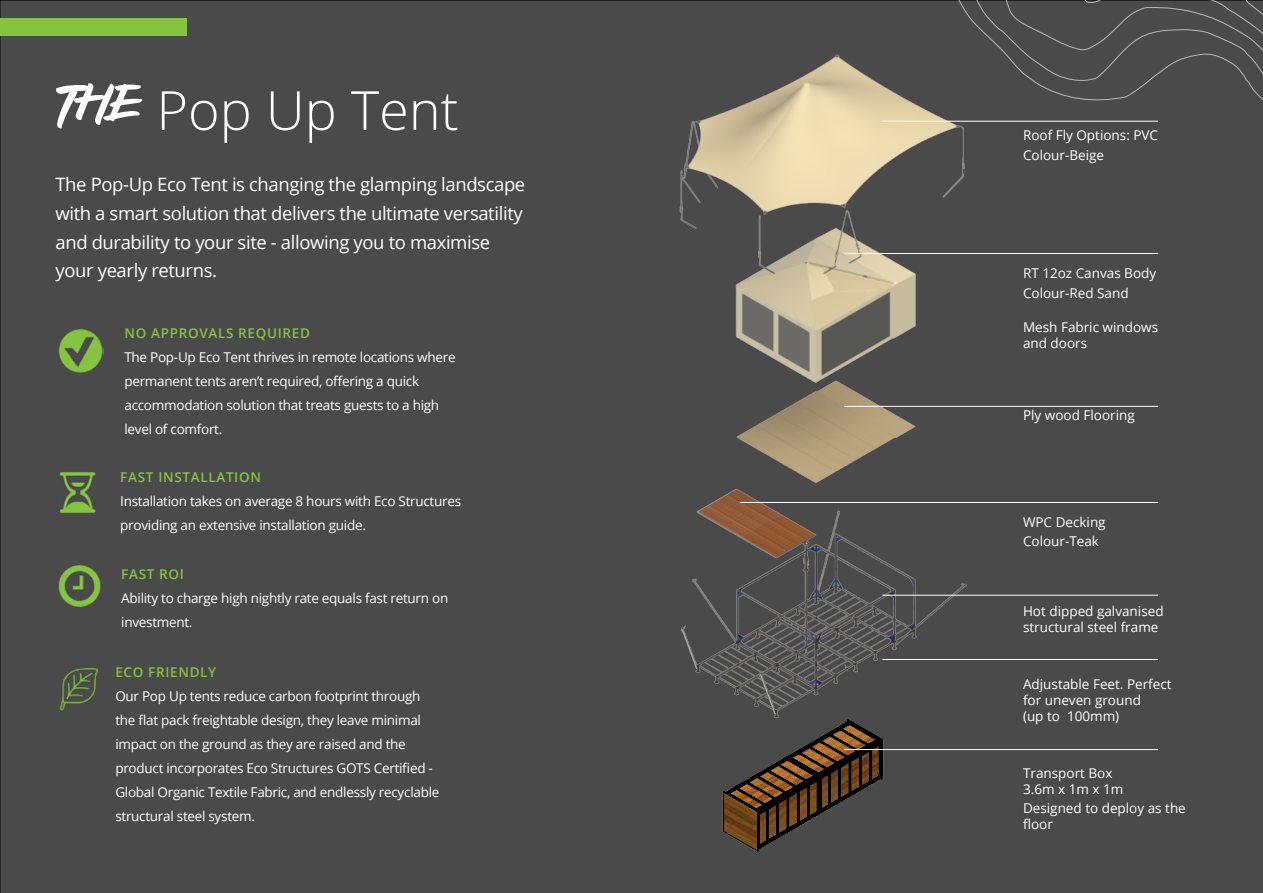
<style>
.page{position:relative;width:1263px;height:893px;background:#4b4a4b}
.page>*{position:absolute;margin:0;border:0;box-sizing:border-box;transform-origin:0 0}
.t1{font:300 54px "Open Sans";color:#fff}
.t2{font:18.45px/29px "Open Sans";letter-spacing:-.02em;color:#fff}
.t3{font:13.5px/24px "Open Sans";letter-spacing:-.02em;color:#fff}
.t4{font:13.5px/16.2px "Open Sans";color:#fff}
.t5{font:600 13.5px "Open Sans";letter-spacing:.05em;color:#84c441}
.s1{font-family:"TEGAS";font-weight:400;font-size:86.7px}
</style>
<div class="page">
<div style="left:819px;top:0;width:444px;height:211px;background:#4b4a4b"></div>
<div style="left:0;top:18px;width:186px;height:17px;background:#84c441"></div>
<img style="left:57px;top:667px;width:45px;height:44px">
<img style="left:57px;top:565px;width:45px;height:43px">
<img style="left:55px;top:471px;width:45px;height:43px">
<img style="left:645px;top:49px;width:339px;height:673px">
<svg style="left:706px;top:711px;width:199px;height:145px;background:#4b4036"></svg>
<img style="left:57px;top:327px;width:46px;height:46px">
<hr style="left:882px;top:121px;width:276px;height:1px;background:#fff">
<hr style="left:844px;top:253px;width:314px;height:1px;background:#fff">
<hr style="left:844px;top:406px;width:314px;height:1px;background:#fff">
<hr style="left:740px;top:502px;width:418px;height:1px;background:#fff">
<hr style="left:882px;top:595px;width:276px;height:1px;background:#fff">
<hr style="left:882px;top:659px;width:276px;height:1px;background:#fff">
<hr style="left:844px;top:749px;width:314px;height:1px;background:#fff">
<h1 class="t1" style="left:56px;top:73px;width:404px"><span class="s1">The</span> Pop Up Tent</h1>
<h2 class="t2" style="left:55px;top:169px;width:471px">The Pop-Up Eco Tent is changing the glamping landscape with a smart solution that delivers the ultimate versatility and durability to your site - allowing you to maximise your yearly returns.</h2>
<p class="t5" style="left:124px;top:323px;width:187px">NO APPROVALS REQUIRED</p>
<p class="t3" style="left:124px;top:344px;width:333px">The Pop-Up Eco Tent thrives in remote locations where permanent tents aren’t required, offering a quick accommodation solution that treats guests to a high level of comfort.</p>
<p class="t5" style="left:120px;top:468px;width:142px">FAST INSTALLATION</p>
<p class="t3" style="left:120px;top:489px;width:342px">Installation takes on average 8 hours with Eco Structures providing an extensive installation guide.</p>
<p class="t5" style="left:121px;top:565px;width:64px">FAST ROI</p>
<p class="t3" style="left:121px;top:585px;width:329px">Ability to charge high nightly rate equals fast return on investment.</p>
<p class="t5" style="left:115px;top:663px;width:102px">ECO FRIENDLY</p>
<p class="t3" style="left:115px;top:684px;width:326px">Our Pop Up tents reduce carbon footprint through the flat pack freightable design, they leave minimal impact on the ground as they are raised and the product incorporates Eco Structures GOTS Certified - Global Organic Textile Fabric, and endlessly recyclable structural steel system.</p>
<p class="t4" style="left:1023px;top:125px;width:137px;line-height:19.4px">Roof Fly Options: PVC<br>Colour-Beige</p>
<p class="t4" style="left:1023px;top:263px;width:135px;line-height:19.4px">RT 12oz Canvas Body<br>Colour-Red Sand</p>
<p class="t4" style="left:1023px;top:319px;width:137px">Mesh Fabric windows and doors</p>
<p class="t4" style="left:1023px;top:407px;width:113px">Ply wood Flooring</p>
<p class="t4" style="left:1023px;top:512px;width:84px;line-height:19.4px">WPC Decking<br>Colour-Teak</p>
<p class="t4" style="left:1023px;top:602px;width:142px">Hot dipped galvanised structural steel frame</p>
<p class="t4" style="left:1023px;top:675px;width:150px">Adjustable Feet. Perfect for uneven ground<br>(up to 100mm)</p>
<p class="t4" style="left:1023px;top:764px;width:102px">Transport Box<br>3.6m x 1m x 1m</p>
<p class="t4" style="left:1023px;top:800px;width:164px">Designed to deploy as the floor</p>
</div>
